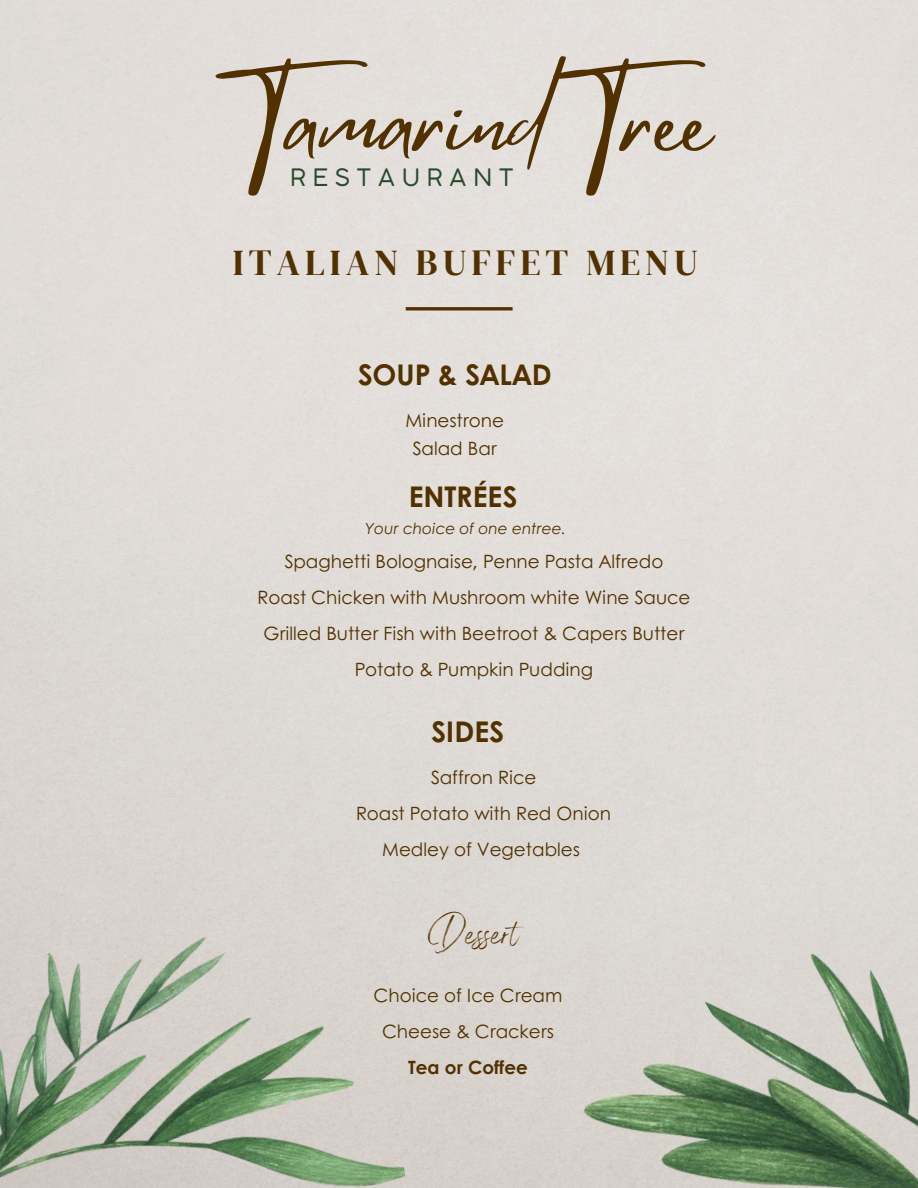
<style>
.page{position:relative;width:918px;height:1188px;background:#fff}
.page>*{position:absolute;margin:0;border:0;box-sizing:border-box;transform-origin:0 0}
.t1{font:92.1px "Mistrully";color:#523100}
.t2{font:43.8px "Angella White";color:#523100}
.t3{font:36.45px "DM Serif Display";letter-spacing:.135em;color:#523100}
.t4{font:700 28.5px "Century Gothic";color:#523100}
.t5{font:23.7px "Coco Gothic";letter-spacing:.29em;color:#294b2c}
.t6{font:18.3px "Century Gothic";color:#523100}
.t7{font:700 18.3px "Century Gothic";color:#523100}
.t8{font:italic 15.3px "Century Gothic";color:#523100}
</style>
<div class="page">
<img style="left:226px;top:1001px;width:180px;height:187px">
<img style="left:0;top:866px;width:226px;height:322px">
<img style="left:704px;top:922px;width:214px;height:122px">
<img style="left:575px;top:1044px;width:343px;height:144px">
<svg style="left:406px;top:307px;width:107px;height:4px"></svg>
<p class="t1" style="left:237px;top:49px;width:492px">Tamarind Tree</p>
<p class="t5" style="left:290px;top:168px;width:225px">RESTAURANT</p>
<p class="t3" style="left:233px;top:237px;width:466px">ITALIAN BUFFET MENU</p>
<p class="t4" style="left:358px;top:353px;width:195px">SOUP &amp; SALAD</p>
<p class="t6" style="left:405px;top:407px;width:100px">Minestrone</p>
<p class="t6" style="left:413px;top:435px;width:86px">Salad Bar</p>
<p class="t4" style="left:409px;top:475px;width:110px">ENTRÉES</p>
<p class="t8" style="left:365px;top:517px;width:202px">Your choice of one entree.</p>
<p class="t6" style="left:284px;top:548px;width:380px">Spaghetti Bolognaise, Penne Pasta Alfredo</p>
<p class="t6" style="left:257px;top:584px;width:434px">Roast Chicken with Mushroom white Wine Sauce</p>
<p class="t6" style="left:264px;top:620px;width:422px">Grilled Butter Fish with Beetroot &amp; Capers Butter</p>
<p class="t6" style="left:355px;top:656px;width:240px">Potato &amp; Pumpkin Pudding</p>
<p class="t4" style="left:431px;top:710px;width:74px">SIDES</p>
<p class="t6" style="left:431px;top:763px;width:107px">Saffron Rice</p>
<p class="t6" style="left:356px;top:799px;width:257px">Roast Potato with Red Onion</p>
<p class="t6" style="left:382px;top:835px;width:199px">Medley of Vegetables</p>
<p class="t2" style="left:428px;top:906px;width:93px">Dessert</p>
<p class="t6" style="left:374px;top:981px;width:190px">Choice of Ice Cream</p>
<p class="t6" style="left:382px;top:1017px;width:173px">Cheese &amp; Crackers</p>
<p class="t7" style="left:408px;top:1053px;width:121px">Tea or Coffee</p>
</div>
